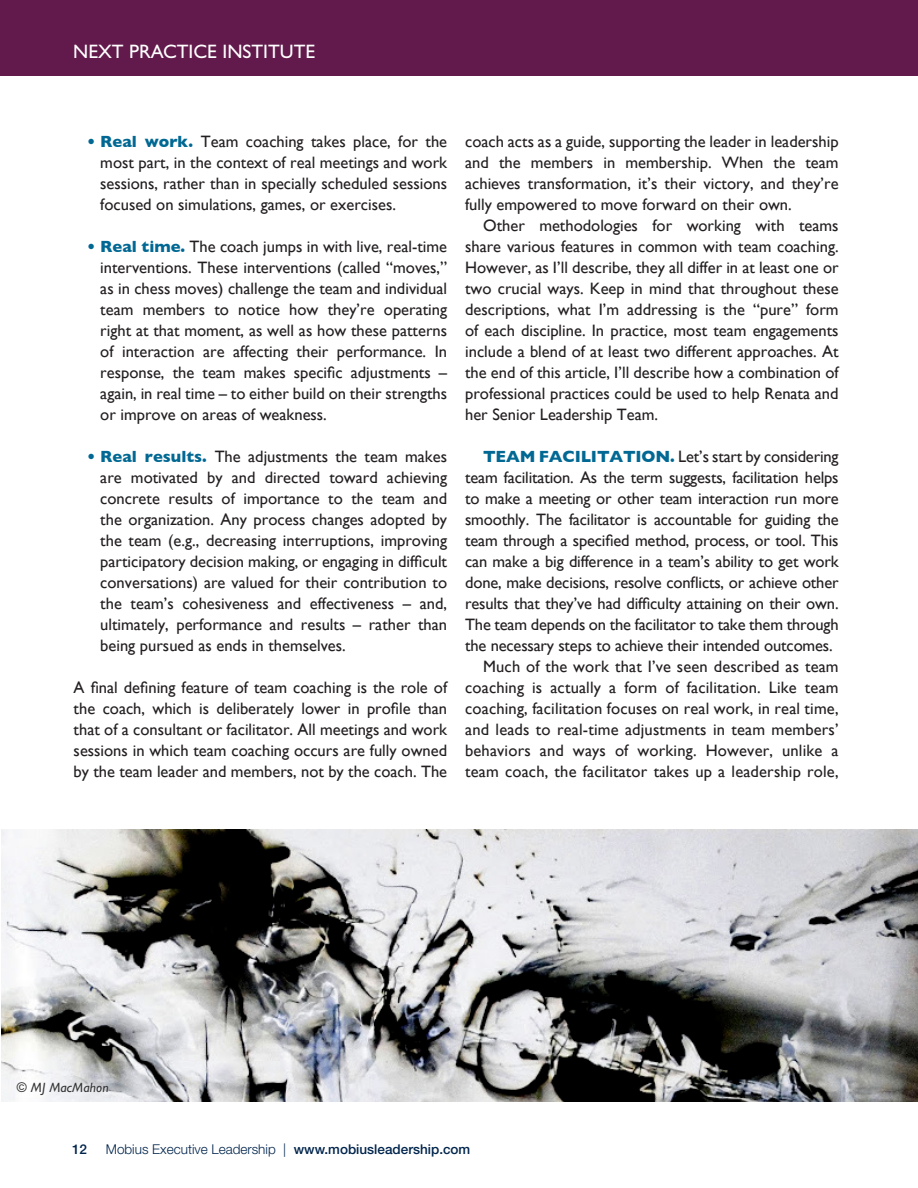
<style>
.page{position:relative;width:918px;height:1188px;background:#fff}
.page>*{position:absolute;margin:0;border:0;box-sizing:border-box;transform-origin:0 0}
.t1{font:19.5px "Gill Sans Std";color:#fff}
.Body_Copy_Gill_Sans{font:16.5px/21px "Gill Sans";color:#231f20;text-align:justify}
.t2{font:300 13.5px "Helvetica Neue LT Std";color:#00254c}
.MEL_PARA_NO_INDENT{font:italic 13.5px "Gill Sans Std";letter-spacing:.01em;color:#333}
.t3{font:500 13.5px "Helvetica Neue LT Std";color:#00254c}
.s1{font-weight:700;color:#006893}
.s2{font-weight:500}
</style>
<div class="page">
<div style="left:0;top:0;width:918px;height:76px;background:#62194b"></div>
<img style="left:2px;top:829px;width:916px;height:273px">
<p class="t1" style="left:73px;top:40px;width:244px">NEXT PRACTICE INSTITUTE</p>
<p class="Body_Copy_Gill_Sans" style="left:100px;top:131px;width:348px;text-indent:-13px"><span class="s1">• Real work.</span> Team coaching takes place, for the most part, in the context of real meetings and work sessions, rather than in specially scheduled sessions focused on simulations, games, or exercises.</p>
<p class="Body_Copy_Gill_Sans" style="left:100px;top:236px;width:348px;text-indent:-13px"><span class="s1">• Real time.</span> The coach jumps in with live, real-time interventions. These interventions (called “moves,” as in chess moves) challenge the team and individual team members to notice how they’re operating right at that moment, as well as how these patterns of interaction are affecting their performance. In response, the team makes specific adjustments – again, in real time – to either build on their strengths or improve on areas of weakness.</p>
<p class="Body_Copy_Gill_Sans" style="left:100px;top:446px;width:348px;text-indent:-13px"><span class="s1">• Real results.</span> The adjustments the team makes are motivated by and directed toward achieving concrete results of importance to the team and the organization. Any process changes adopted by the team (e.g., decreasing interruptions, improving participatory decision making, or engaging in difficult conversations) are valued for their contribution to the team’s cohesiveness and effectiveness – and, ultimately, performance and results – rather than being pursued as ends in themselves.</p>
<p class="Body_Copy_Gill_Sans" style="left:74px;top:677px;width:375px">A final defining feature of team coaching is the role of the coach, which is deliberately lower in profile than that of a consultant or facilitator. All meetings and work sessions in which team coaching occurs are fully owned by the team leader and members, not by the coach. The</p>
<p class="Body_Copy_Gill_Sans" style="left:465px;top:131px;width:375px">coach acts as a guide, supporting the leader in leadership and the members in membership. When the team achieves transformation, it’s their victory, and they’re fully empowered to move forward on their own.</p>
<p class="Body_Copy_Gill_Sans" style="left:465px;top:215px;width:375px;text-indent:18px">Other methodologies for working with teams share various features in common with team coaching.<br>However, as I’ll describe, they all differ in at least one or two crucial ways. Keep in mind that throughout these descriptions, what I’m addressing is the “pure” form of each discipline. In practice, most team engagements include a blend of at least two different approaches. At the end of this article, I’ll describe how a combination of professional practices could be used to help Renata and her Senior Leadership Team.</p>
<p class="Body_Copy_Gill_Sans" style="left:465px;top:446px;width:375px;text-indent:18px"><span class="s1">TEAM FACILITATION.</span> Let’s start by considering team facilitation. As the term suggests, facilitation helps to make a meeting or other team interaction run more smoothly. The facilitator is accountable for guiding the team through a specified method, process, or tool. This can make a big difference in a team’s ability to get work done, make decisions, resolve conflicts, or achieve other results that they’ve had difficulty attaining on their own.<br>The team depends on the facilitator to take them through the necessary steps to achieve their intended outcomes.</p>
<p class="Body_Copy_Gill_Sans" style="left:465px;top:656px;width:375px;text-indent:18px">Much of the work that I’ve seen described as team coaching is actually a form of facilitation. Like team coaching, facilitation focuses on real work, in real time, and leads to real-time adjustments in team members’ behaviors and ways of working. However, unlike a team coach, the facilitator takes up a leadership role,</p>
<p class="MEL_PARA_NO_INDENT" style="left:17px;top:1080px;width:93px">© MJ MacMahon</p>
<p class="t3" style="left:72px;top:1141px;width:17px">12</p>
<p class="t2" style="left:106px;top:1141px;width:366px">Mobius Executive Leadership | <span class="s2">www.mobiusleadership.com</span></p>
</div>
